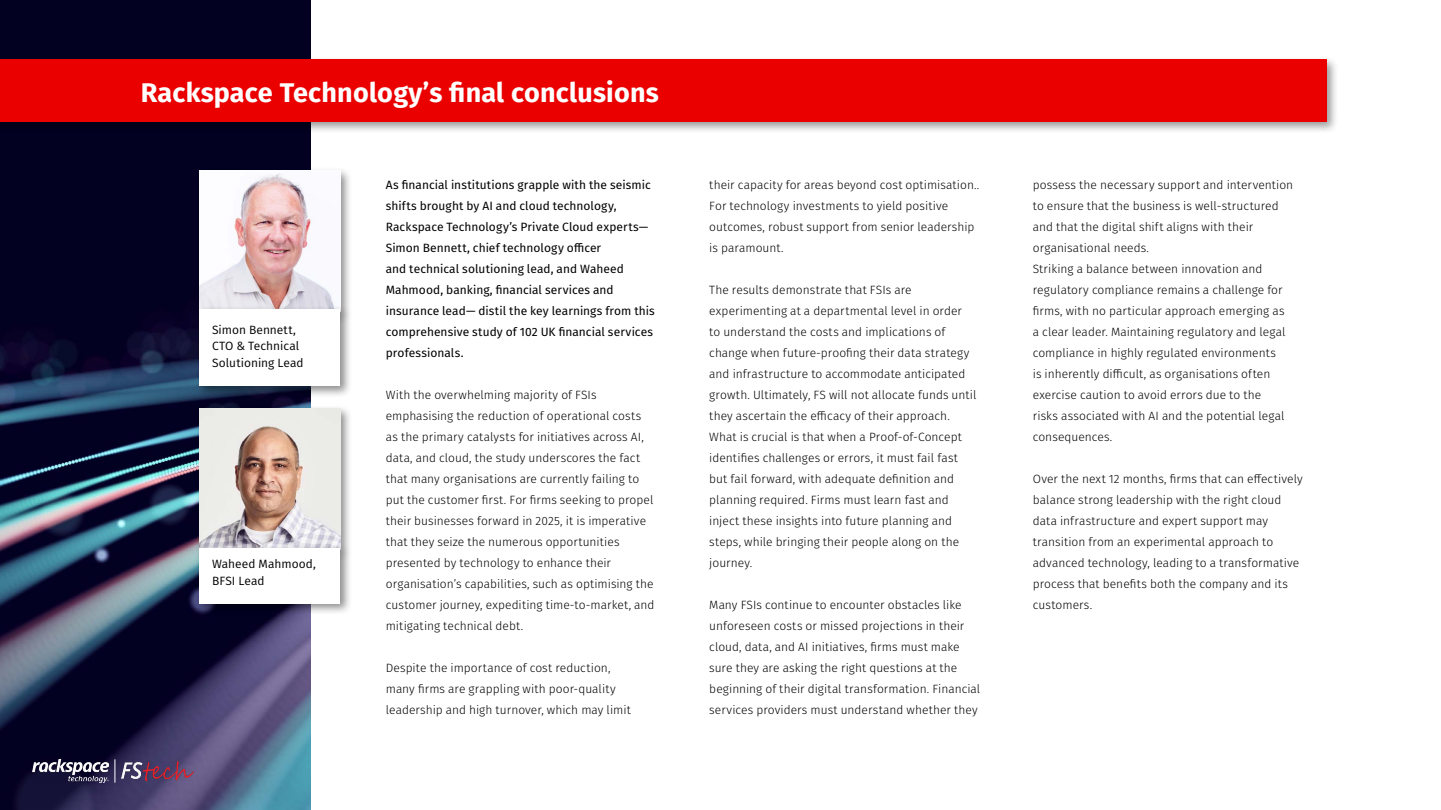
<style>
.page{position:relative;width:1441px;height:810px;background:#fff}
.page>*{position:absolute;margin:0;border:0;box-sizing:border-box;transform-origin:0 0}
.t1{font:700 27px "Fira Sans";letter-spacing:.01em;color:#fff}
.t2{font:300 12px/21px "Fira Sans";letter-spacing:.005em;color:#000}
.t3{font:12px/21px "Fira Sans";letter-spacing:.005em;color:#000}
.t4{font:12px/16.5px "Fira Sans";letter-spacing:.005em;color:#000}
</style>
<div class="page">
<img style="left:0;top:0;width:311px;height:810px">
<img style="left:121px;top:762px;width:72px;height:18px">
<img style="left:33px;top:759px;width:76px;height:24px">
<svg style="left:114px;top:759px;width:1px;height:24px"></svg>
<div style="left:0;top:55px;width:1338px;height:79px;background:#000;opacity:.4"></div>
<div style="left:0;top:60px;width:1325px;height:62px;background:#eb0000"></div>
<div style="left:196px;top:167px;width:156px;height:156px;background:#000;opacity:.45"></div>
<img style="left:199px;top:170px;width:141px;height:135px">
<div style="left:195px;top:404px;width:158px;height:158px;background:#000;opacity:.45"></div>
<img style="left:199px;top:409px;width:141px;height:135px">
<div style="left:195px;top:305px;width:158px;height:93px;background:#000;opacity:.45"></div>
<div style="left:199px;top:310px;width:141px;height:76px;background:#fff"></div>
<div style="left:195px;top:544px;width:158px;height:72px;background:#000;opacity:.45"></div>
<div style="left:199px;top:548px;width:141px;height:55px;background:#fff"></div>
<h1 class="t1" style="left:141px;top:70px;width:519px">Rackspace Technology’s final conclusions</h1>
<p class="t4" style="left:212px;top:321px;width:93px">Simon Bennett,<br>CTO &amp; Technical<br>Solutioning Lead</p>
<p class="t4" style="left:212px;top:556px;width:105px">Waheed Mahmood,<br>BFSI Lead</p>
<p class="t3" style="left:386px;top:174px;width:270px">As financial institutions grapple with the seismic shifts brought by AI and cloud technology, Rackspace Technology’s Private Cloud experts— Simon Bennett, chief technology officer<br>and technical solutioning lead, and Waheed Mahmood, banking, financial services and insurance lead— distil the key learnings from this comprehensive study of 102 UK financial services professionals.</p>
<p class="t2" style="left:386px;top:384px;width:270px">With the overwhelming majority of FSIs emphasising the reduction of operational costs as the primary catalysts for initiatives across AI, data, and cloud, the study underscores the fact that many organisations are currently failing to put the customer first. For firms seeking to propel their businesses forward in 2025, it is imperative that they seize the numerous opportunities presented by technology to enhance their organisation’s capabilities, such as optimising the customer journey, expediting time-to-market, and mitigating technical debt.</p>
<p class="t2" style="left:386px;top:657px;width:246px">Despite the importance of cost reduction, many firms are grappling with poor-quality leadership and high turnover, which may limit</p>
<p class="t2" style="left:709px;top:174px;width:271px">their capacity for areas beyond cost optimisation..<br>For technology investments to yield positive outcomes, robust support from senior leadership is paramount.</p>
<p class="t2" style="left:709px;top:279px;width:269px">The results demonstrate that FSIs are experimenting at a departmental level in order<br>to understand the costs and implications of change when future-proofing their data strategy and infrastructure to accommodate anticipated growth. Ultimately, FS will not allocate funds until they ascertain the efficacy of their approach.<br>What is crucial is that when a Proof-of-Concept identifies challenges or errors, it must fail fast but fail forward, with adequate definition and planning required. Firms must learn fast and inject these insights into future planning and steps, while bringing their people along on the journey.</p>
<p class="t2" style="left:709px;top:594px;width:272px">Many FSIs continue to encounter obstacles like unforeseen costs or missed projections in their cloud, data, and AI initiatives, firms must make sure they are asking the right questions at the beginning of their digital transformation. Financial services providers must understand whether they</p>
<p class="t2" style="left:1032px;top:174px;width:262px">possess the necessary support and intervention to ensure that the business is well-structured and that the digital shift aligns with their organisational needs.<br>Striking a balance between innovation and regulatory compliance remains a challenge for firms, with no particular approach emerging as a clear leader. Maintaining regulatory and legal compliance in highly regulated environments<br>is inherently difficult, as organisations often exercise caution to avoid errors due to the<br>risks associated with AI and the potential legal consequences.</p>
<p class="t2" style="left:1032px;top:468px;width:271px">Over the next 12 months, firms that can effectively balance strong leadership with the right cloud data infrastructure and expert support may transition from an experimental approach to advanced technology, leading to a transformative process that benefits both the company and its customers.</p>
</div>
